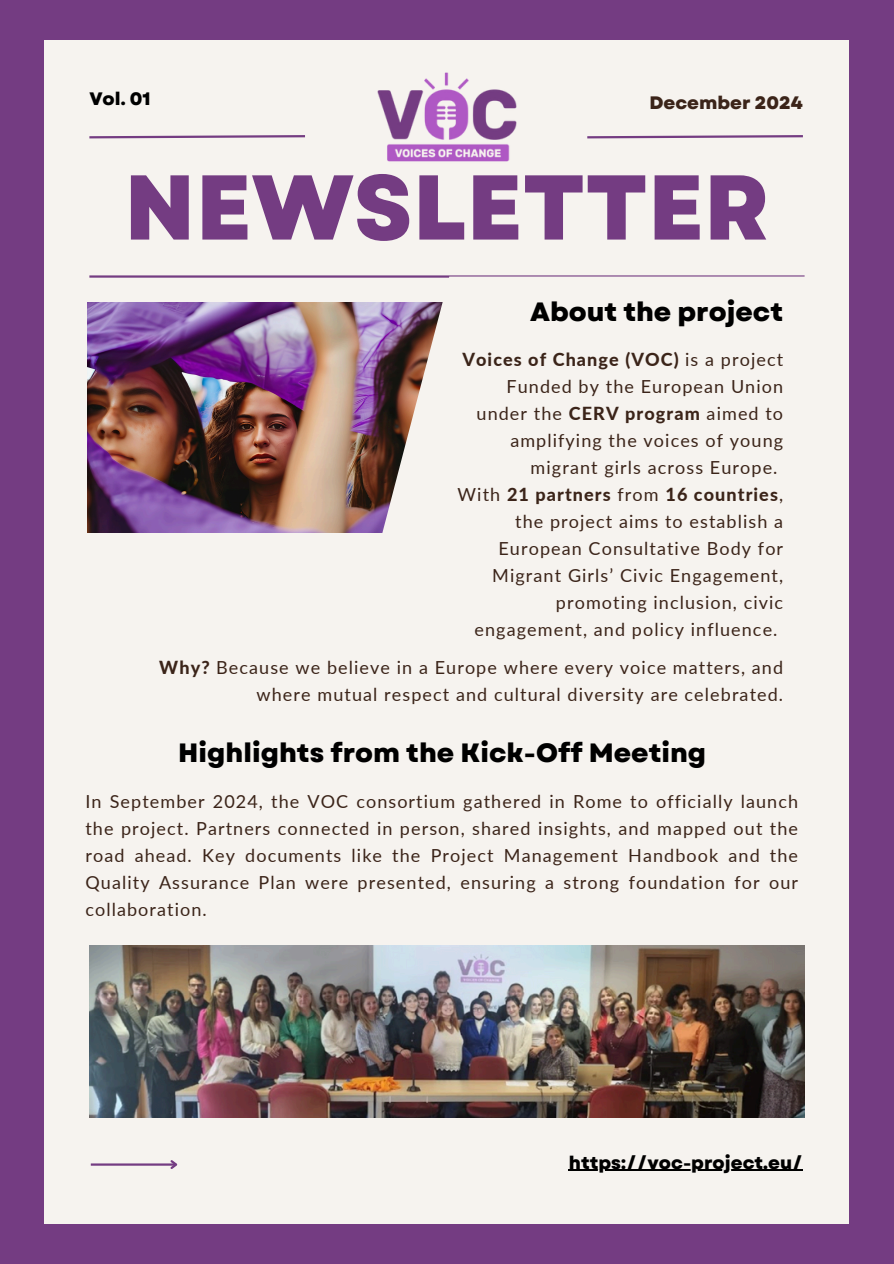
<style>
.page{position:relative;width:894px;height:1264px;background:#fff}
.page>*{position:absolute;margin:0;border:0;box-sizing:border-box;transform-origin:0 0}
.t1{font:800 91.65px "Garet";color:#743c82}
.t2{font:800 26.4px "Garet";color:#000}
.t3{font:18px/27px "Lato";letter-spacing:.06em;color:#3b2419;text-align:justify}
.t4{font:800 18px "Lato";letter-spacing:.06em;color:#3b2419}
.t5{font:800 18px "Garet";color:#000}
.t6{font:800 18px "Garet";color:#3b2419}
.s1{font-weight:400}
.s2{font-weight:800}
</style>
<div class="page">
<div style="left:0;top:0;width:893px;height:1263px;background:#743c82"></div>
<div style="left:45px;top:41px;width:803px;height:1182px;background:#f6f3ef"></div>
<hr style="left:89px;top:275px;width:715px;height:3px;background:#743c82">
<svg style="left:89px;top:135px;width:216px;height:4px"></svg>
<svg style="left:587px;top:135px;width:216px;height:4px"></svg>
<img style="left:89px;top:945px;width:715px;height:172px">
<img style="left:88px;top:302px;width:294px;height:231px">
<svg style="left:382px;top:276px;width:423px;height:257px"></svg>
<hr style="left:91px;top:1163px;width:85px;height:2px;background:#743c82">
<svg style="left:168px;top:1160px;width:10px;height:9px"></svg>
<img style="left:377px;top:72px;width:140px;height:90px">
<hr style="left:568px;top:1169px;width:234px;height:1px;background:#000">
<h3 class="t5" style="left:89px;top:86px;width:63px">Vol. 01</h3>
<h3 class="t6" style="left:649px;top:89px;width:155px">December 2024</h3>
<p class="t1" style="left:124px;top:141px;width:647px">NEWSLETTER</p>
<p class="t2" style="left:530px;top:292px;width:254px">About the project</p>
<p class="t4" style="left:462px;top:348px;width:322px">Voices of Change (VOC) <span class="s1">is a project</span></p>
<p class="t3" style="left:506px;top:372px;width:278px">Funded by the European Union</p>
<p class="t3" style="left:476px;top:399px;width:308px">under the <span class="s2">CERV program</span> aimed to</p>
<p class="t3" style="left:510px;top:426px;width:274px">amplifying the voices of young</p>
<p class="t3" style="left:530px;top:453px;width:248px">migrant girls across Europe.</p>
<h1 class="t4" style="left:457px;top:483px;width:327px"><span class="s1">With</span> 21 partners <span class="s1">from</span> 16 countries<span class="s1">,</span></h1>
<h1 class="t3" style="left:515px;top:507px;width:269px">the project aims to establish a</h1>
<h1 class="t3" style="left:498px;top:534px;width:286px">European Consultative Body for</h1>
<h1 class="t3" style="left:492px;top:561px;width:292px">Migrant Girls’ Civic Engagement,</h1>
<h1 class="t3" style="left:555px;top:588px;width:229px">promoting inclusion, civic</h1>
<h1 class="t3" style="left:474px;top:615px;width:304px">engagement, and policy influence.</h1>
<p class="t3" style="left:159px;top:653px;width:625px;text-align:right"><span class="s2">Why?</span> Because we believe in a Europe where every voice matters, and where mutual respect and cultural diversity are celebrated.</p>
<p class="t2" style="left:178px;top:734px;width:529px">Highlights from the Kick-Off Meeting</p>
<h2 class="t3" style="left:85px;top:787px;width:714px">In September 2024, the VOC consortium gathered in Rome to officially launch the project. Partners connected in person, shared insights, and mapped out the road ahead. Key documents like the Project Management Handbook and the Quality Assurance Plan were presented, ensuring a strong foundation for our collaboration.</h2>
<p class="t5" style="left:568px;top:1149px;width:235px">https://voc-project.eu/</p>
</div>
